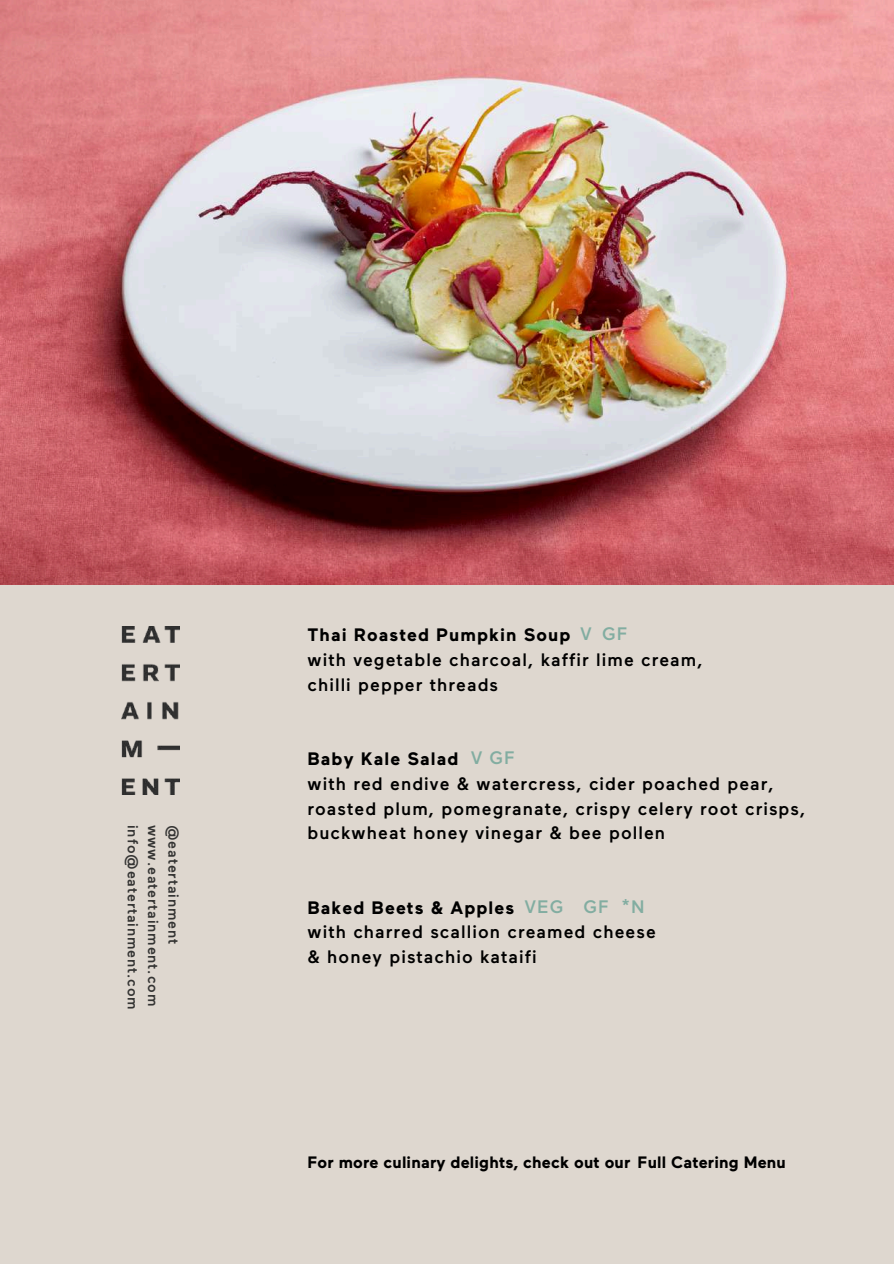
<style>
.page{position:relative;width:894px;height:1264px;background:#fff}
.page>*{position:absolute;margin:0;border:0;box-sizing:border-box;transform-origin:0 0}
.t1{font:500 18px/24.8px "Maax";letter-spacing:.06em;color:#000}
.t2{font:700 18px "Maax";letter-spacing:.06em;color:#000}
.t3{font:500 18px "Maax";letter-spacing:.06em;color:#82ada1}
.t4{font:700 16.5px "Maax";letter-spacing:.01em;color:#000}
.t5{font:500 14.55px/20.2px "Maax";letter-spacing:.06em;color:#343433}
</style>
<div class="page">
<div style="left:0;top:0;width:893px;height:1263px;background:#ded7cf"></div>
<img style="left:0;top:0;width:893px;height:584px">
<img style="left:122px;top:626px;width:57px;height:168px">
<p class="t5" style="left:182px;top:824px;width:186px;rotate:90deg">@eatertainment www.eatertainment.com info@eatertainment.com</p>
<p class="t3" style="left:580px;top:626px;width:48px">V GF</p>
<p class="t2" style="left:307px;top:627px;width:264px">Thai Roasted Pumpkin Soup</p>
<p class="t1" style="left:307px;top:649px;width:396px">with vegetable charcoal, kaffir lime cream, chilli pepper threads</p>
<p class="t3" style="left:470px;top:750px;width:45px">V GF</p>
<p class="t2" style="left:307px;top:751px;width:152px">Baby Kale Salad</p>
<p class="t1" style="left:307px;top:772px;width:499px">with red endive &amp; watercress, cider poached pear, roasted plum, pomegranate, crispy celery root crisps, buckwheat honey vinegar &amp; bee pollen</p>
<p class="t3" style="left:524px;top:899px;width:41px">VEG</p>
<p class="t3" style="left:621px;top:899px;width:25px">*N</p>
<p class="t3" style="left:583px;top:899px;width:27px">GF</p>
<p class="t2" style="left:307px;top:900px;width:208px">Baked Beets &amp; Apples</p>
<p class="t1" style="left:307px;top:921px;width:350px">with charred scallion creamed cheese &amp; honey pistachio kataifi</p>
<p class="t4" style="left:307px;top:1155px;width:480px">For more culinary delights, check out our Full Catering Menu</p>
</div>
